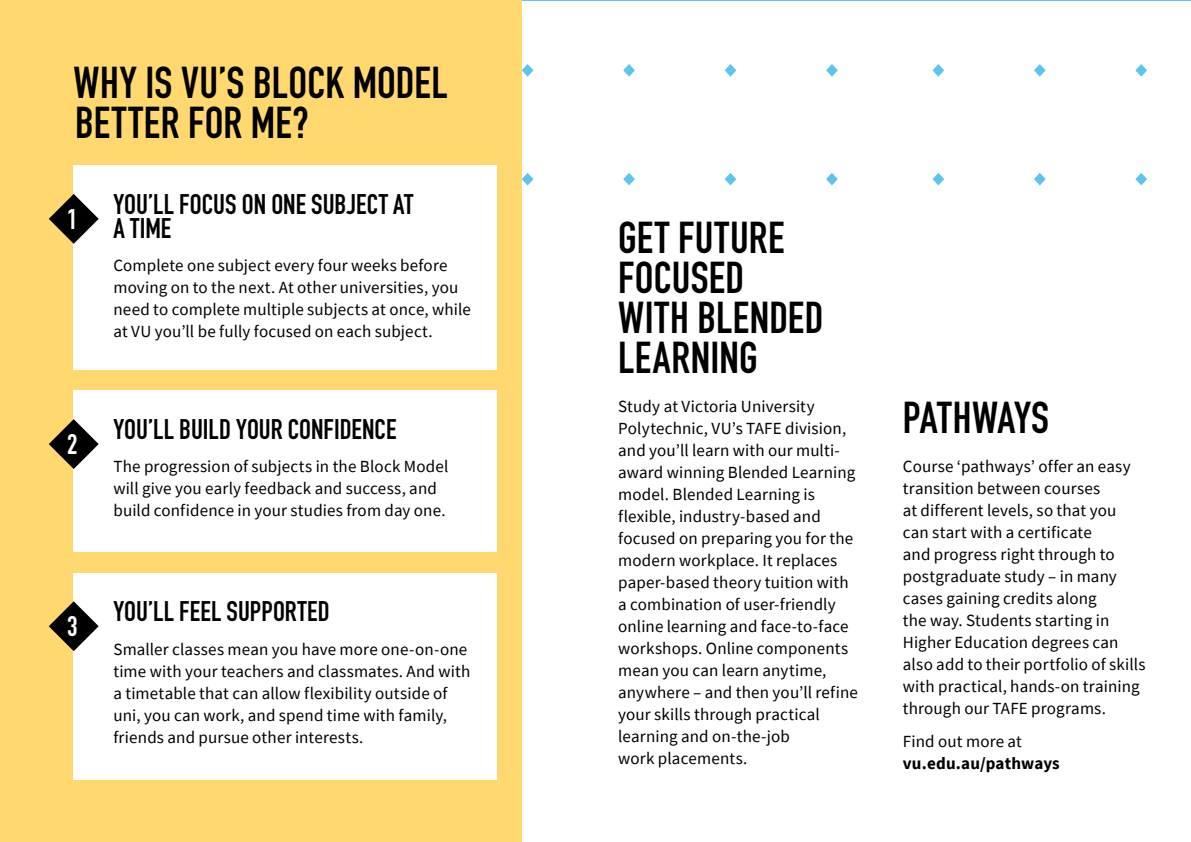
<style>
.page{position:relative;width:1191px;height:842px;background:#fff}
.page>*{position:absolute;margin:0;border:0;box-sizing:border-box;transform-origin:0 0}
.t1{font:44px/40px "DIN Engschrift LT Pro";letter-spacing:.01em;color:#000}
.t2{font:44px "DIN Engschrift LT Pro";letter-spacing:-.015em;color:#000}
.t3{font:28px/24px "DIN Engschrift LT Pro";color:#000}
.t4{font:28px "DIN Engschrift LT Pro";color:#fff}
.t5{font:17px/22px "Source Sans Pro";letter-spacing:.01em;color:#000}
.t6{font:700 17px "Source Sans Pro";letter-spacing:.01em;color:#000}
</style>
<div class="page">
<hr style="left:0;top:0;width:1191px;height:1px;background:#5bc5f2">
<div style="left:0;top:0;width:522px;height:842px;background:#ffd86f"></div>
<svg style="left:522px;top:64px;width:11px;height:13px"></svg>
<svg style="left:724px;top:64px;width:12px;height:13px"></svg>
<svg style="left:1034px;top:64px;width:11px;height:13px"></svg>
<svg style="left:1135px;top:64px;width:12px;height:13px"></svg>
<svg style="left:623px;top:64px;width:12px;height:13px"></svg>
<svg style="left:932px;top:64px;width:12px;height:13px"></svg>
<svg style="left:826px;top:64px;width:12px;height:13px"></svg>
<svg style="left:522px;top:173px;width:11px;height:12px"></svg>
<svg style="left:724px;top:173px;width:12px;height:12px"></svg>
<svg style="left:1034px;top:173px;width:11px;height:12px"></svg>
<svg style="left:1135px;top:173px;width:12px;height:12px"></svg>
<svg style="left:623px;top:173px;width:12px;height:12px"></svg>
<svg style="left:932px;top:173px;width:12px;height:12px"></svg>
<svg style="left:826px;top:173px;width:12px;height:12px"></svg>
<div style="left:74px;top:166px;width:423px;height:204px;background:#fff"></div>
<div style="left:74px;top:391px;width:423px;height:161px;background:#fff"></div>
<div style="left:74px;top:573px;width:423px;height:207px;background:#fff"></div>
<svg style="left:49px;top:194px;width:50px;height:50px"></svg>
<svg style="left:49px;top:419px;width:50px;height:50px"></svg>
<svg style="left:49px;top:601px;width:50px;height:50px"></svg>
<h1 class="t1" style="left:73px;top:63px;width:376px">WHY IS VU’S BLOCK MODEL<br>BETTER FOR ME?</h1>
<h2 class="t4" style="left:67px;top:203px;width:12px">1</h2>
<h2 class="t4" style="left:67px;top:428px;width:12px">2</h2>
<h2 class="t4" style="left:67px;top:610px;width:12px">3</h2>
<h2 class="t3" style="left:113px;top:192px;width:301px">YOU’LL FOCUS ON ONE SUBJECT AT<br>A TIME</h2>
<p class="t5" style="left:113px;top:254px;width:359px">Complete one subject every four weeks before moving on to the next. At other universities, you need to complete multiple subjects at once, while at VU you’ll be fully focused on each subject.</p>
<h2 class="t3" style="left:113px;top:417px;width:284px">YOU’LL BUILD YOUR CONFIDENCE</h2>
<p class="t5" style="left:113px;top:456px;width:336px">The progression of subjects in the Block Model will give you early feedback and success, and build confidence in your studies from day one.</p>
<h2 class="t3" style="left:113px;top:600px;width:218px">YOU’LL FEEL SUPPORTED</h2>
<p class="t5" style="left:113px;top:638px;width:358px">Smaller classes mean you have more one-on-one time with your teachers and classmates. And with a timetable that can allow flexibility outside of uni, you can work, and spend time with family, friends and pursue other interests.</p>
<h1 class="t1" style="left:618px;top:218px;width:207px">GET FUTURE<br>FOCUSED<br>WITH BLENDED<br>LEARNING</h1>
<p class="t5" style="left:618px;top:395px;width:241px">Study at Victoria University<br>Polytechnic, VU’s TAFE division, and you’ll learn with our multi&shy;award winning Blended Learning model. Blended Learning is flexible, industry-based and focused on preparing you for the modern workplace. It replaces paper-based theory tuition with a combination of user-friendly online learning and face-to-face workshops. Online components mean you can learn anytime, anywhere – and then you’ll refine your skills through practical learning and on-the-job<br>work placements.</p>
<h1 class="t2" style="left:903px;top:392px;width:148px">PATHWAYS</h1>
<p class="t5" style="left:903px;top:455px;width:244px">Course ‘pathways’ offer an easy transition between courses<br>at different levels, so that you can start with a certificate<br>and progress right through to postgraduate study – in many cases gaining credits along<br>the way. Students starting in<br>Higher Education degrees can also add to their portfolio of skills with practical, hands-on training through our TAFE programs.</p>
<p class="t5" style="left:903px;top:730px;width:121px">Find out more at</p>
<p class="t6" style="left:903px;top:752px;width:158px">vu.edu.au/pathways</p>
</div>
